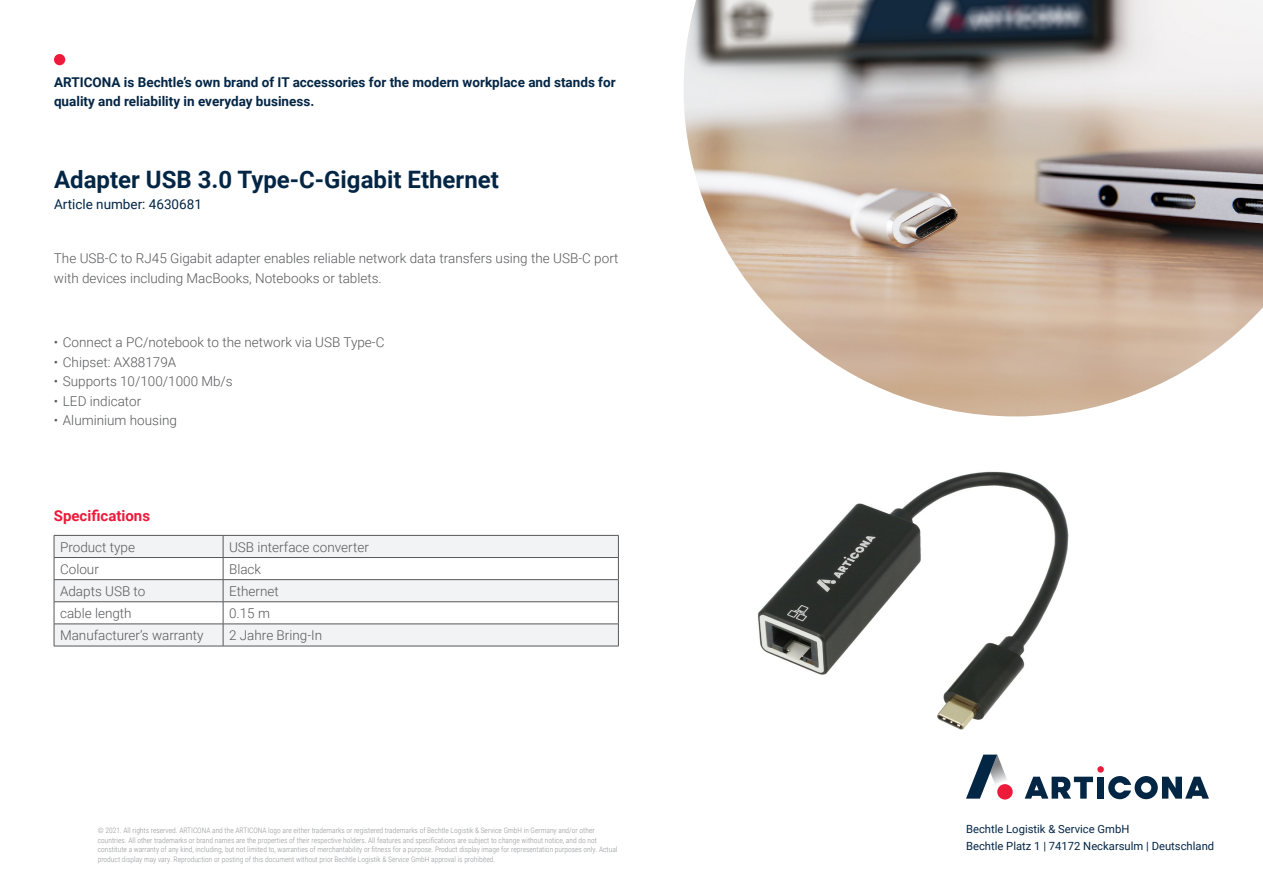
<style>
.page{position:relative;width:1263px;height:893px;background:#fff}
.page>*{position:absolute;margin:0;border:0;box-sizing:border-box;transform-origin:0 0}
.t1{font:700 24px "Roboto";color:#042645}
.t2{font:700 15px "Roboto";color:#ed1a3a}
.t3{font:300 13.5px/19.5px "Roboto";color:#57585a}
.t4{font:700 13.5px/19.5px "Roboto";color:#042645}
.t5{font:13.5px "Roboto";color:#042645}
.t6{font:11.25px/16.5px "Roboto";color:#042645}
.t7{font:300 7.5px/9.8px "Roboto Condensed";color:#939598}
</style>
<div class="page">
<img style="left:758px;top:471px;width:311px;height:284px">
<div style="left:54px;top:54px;width:11px;height:11px;background:#ed1a3a;border-radius:50%"></div>
<div style="left:1097px;top:766px;width:7px;height:7px;background:#ed1a3a;border-radius:50%"></div>
<svg style="left:1025px;top:777px;width:68px;height:22px"></svg>
<div style="left:1097px;top:777px;width:7px;height:22px;background:#042645"></div>
<svg style="left:1108px;top:776px;width:101px;height:23px"></svg>
<svg style="left:966px;top:755px;width:47px;height:44px"></svg>
<div style="left:997px;top:784px;width:16px;height:15px;background:#ed1a3a;border-radius:50%"></div>
<img style="left:684px;top:0;width:579px;height:416px">
<svg style="left:54px;top:535px;width:565px;height:111px"></svg>
<hr style="left:54px;top:646px;width:169px;height:1px;background:#57585a">
<hr style="left:223px;top:646px;width:396px;height:1px;background:#57585a">
<h3 class="t4" style="left:54px;top:72px;width:563px">ARTICONA is Bechtle’s own brand of IT accessories for the modern workplace and stands for quality and reliability in everyday business.</h3>
<h1 class="t1" style="left:54px;top:163px;width:446px">Adapter USB 3.0 Type-C-Gigabit Ethernet</h1>
<h3 class="t5" style="left:54px;top:195px;width:149px">Article number: 4630681</h3>
<h3 class="t3" style="left:54px;top:248px;width:566px">The USB-C to RJ45 Gigabit adapter enables reliable network data transfers using the USB-C port with devices including MacBooks, Notebooks or tablets.</h3>
<h3 class="t3" style="left:54px;top:332px;width:332px">• Connect a PC/notebook to the network via USB Type-C</h3>
<h3 class="t3" style="left:54px;top:352px;width:124px">• Chipset: AX88179A</h3>
<h3 class="t3" style="left:54px;top:371px;width:180px">• Supports 10/100/1000 Mb/s</h3>
<h3 class="t3" style="left:54px;top:391px;width:89px">• LED indicator</h3>
<h3 class="t3" style="left:54px;top:410px;width:125px">• Aluminium housing</h3>
<h2 class="t2" style="left:54px;top:505px;width:98px">Specifications</h2>
<h3 class="t3" style="left:60px;top:536px;width:76px">Product type</h3>
<h3 class="t3" style="left:229px;top:536px;width:141px">USB interface converter</h3>
<h3 class="t3" style="left:60px;top:559px;width:40px">Colour</h3>
<h3 class="t3" style="left:229px;top:559px;width:34px">Black</h3>
<h3 class="t3" style="left:60px;top:581px;width:87px">Adapts USB to</h3>
<h3 class="t3" style="left:229px;top:581px;width:51px">Ethernet</h3>
<h3 class="t3" style="left:60px;top:603px;width:73px">cable length</h3>
<h3 class="t3" style="left:229px;top:603px;width:42px">0.15 m</h3>
<h3 class="t3" style="left:60px;top:625px;width:145px">Manufacturer’s warranty</h3>
<h3 class="t3" style="left:229px;top:625px;width:95px">2 Jahre Bring-In</h3>
<p class="t7" style="left:98px;top:825px;width:521px">© 2021. All rights reserved. ARTICONA and the ARTICONA logo are either trademarks or registered trademarks of Bechtle Logistik &amp; Service GmbH in Germany and/or other countries. All other trademarks or brand names are the properties of their respective holders. All features and specifications are subject to change without notice, and do not constitute a warranty of any kind, including, but not limited to, warranties of merchantability or fitness for a purpose. Product display image for representation purposes only. Actual product display may vary. Reproduction or posting of this document without prior Bechtle Logistik &amp; Service GmbH approval is prohibited.</p>
<h3 class="t6" style="left:966px;top:821px;width:250px">Bechtle Logistik &amp; Service GmbH<br>Bechtle Platz 1 | 74172 Neckarsulm | Deutschland</h3>
</div>
